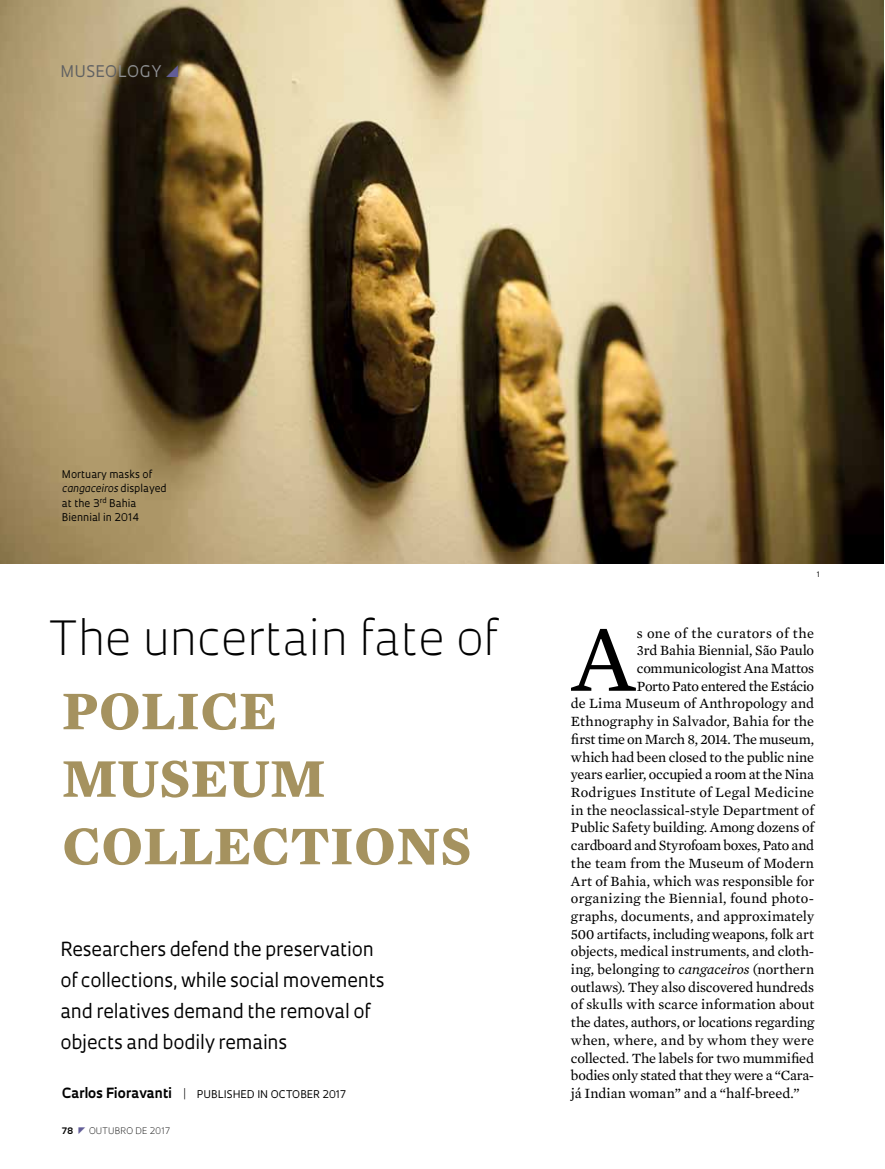
<style>
.page{position:relative;width:885px;height:1169px;background:#fff}
.page>*{position:absolute;margin:0;border:0;box-sizing:border-box;transform-origin:0 0}
.t1{font:96.15px "Mercury Text G2";color:#000}
.t2{font:700 55.5px/67.5px "Mercury Text G2";color:#a5925f}
.t3{font:300 45.9px "Oculum";color:#000}
.t4{font:18.75px/30.9px "Oculum";letter-spacing:-.01em;color:#000}
.t5{font:15.6px "Oculum";letter-spacing:.03em;color:#5f6062}
.t6{font:14.4px "Mercury Text G2";letter-spacing:-.005em;color:#000}
.t7{font:14.4px "Mercury Text G2";letter-spacing:-.025em;color:#000}
.t8{font:14.4px "Mercury Text G2";letter-spacing:.015em;color:#000}
.t9{font:14.4px "Mercury Text G2";letter-spacing:.02em;color:#000}
.t10{font:14.4px "Mercury Text G2";letter-spacing:.025em;color:#000}
.t11{font:700 13.65px "Oculum";letter-spacing:-.005em;color:#000}
.t12{font:10.35px/14.1px "Oculum";color:#000}
.t13{font:300 8.7px "Oculum";letter-spacing:.015em;color:#000}
.t14{font:700 8.7px "Oculum";color:#000}
.t15{font:7.35px "Oculum";color:#000}
.s1{color:#8e9092}
.s2{font-style:italic}
.s3{font-weight:300}
.s4{font-weight:400;font-size:10.35px}
</style>
<div class="page">
<img style="left:0;top:0;width:884px;height:564px">
<svg style="left:166px;top:65px;width:12px;height:12px"></svg>
<p class="t5" style="left:60px;top:61px;width:103px">MUSEO<span class="s1">LOGY</span></p>
<p class="t12" style="left:62px;top:467px;width:106px">Mortuary masks of <span class="s2">cangaceiros</span> displayed at the 3<sup>rd</sup> Bahia<br>Biennial in 2014</p>
<h3 class="t3" style="left:49px;top:607px;width:451px">The uncertain fate of</h3>
<h2 class="t2" style="left:62px;top:674px;width:411px">POLICE<br>MUSEUM<br>COLLECTIONS</h2>
<h3 class="t4" style="left:60px;top:933px;width:326px">Researchers defend the preservation of collections, while social movements and relatives demand the removal of objects and bodily remains</h3>
<p class="t11" style="left:62px;top:1083px;width:149px">Carlos Fioravanti <span class="s3">|</span> <span class="s4">Publ</span></p>
<p class="t12" style="left:224px;top:1086px;width:77px">ished in October</p>
<p class="t12" style="left:322px;top:1086px;width:25px">2017</p>
<p class="t14" style="left:62px;top:1124px;width:13px">78</p>
<p class="t13" style="left:89px;top:1124px;width:82px">outubro DE 2017</p>
<p class="t15" style="left:817px;top:569px;width:5px">1</p>
<h1 class="t1" style="left:571px;top:589px;width:66px">A</h1>
<p class="t10" style="left:637px;top:622px;width:179px">s one of the curators of the</p>
<p class="t6" style="left:637px;top:640px;width:179px">3rd Bahia Biennial, São Paulo</p>
<p class="t6" style="left:637px;top:658px;width:179px">communicologist Ana Mattos</p>
<p class="t7" style="left:637px;top:675px;width:179px">Porto Pato entered the Estácio</p>
<p class="t6" style="left:571px;top:693px;width:245px">de Lima Museum of Anthropology and</p>
<p class="t6" style="left:571px;top:711px;width:245px">Ethnography in Salvador, Bahia for the</p>
<p class="t7" style="left:571px;top:728px;width:245px">first time on March 8, 2014. The museum,</p>
<p class="t6" style="left:571px;top:746px;width:245px">which had been closed to the public nine</p>
<p class="t6" style="left:571px;top:764px;width:245px">years earlier, occupied a room at the Nina</p>
<p class="t8" style="left:571px;top:781px;width:245px">Rodrigues Institute of Legal Medicine</p>
<p class="t6" style="left:571px;top:799px;width:245px">in the neoclassical-style Department of</p>
<p class="t6" style="left:571px;top:817px;width:245px">Public Safety building. Among dozens of</p>
<p class="t7" style="left:571px;top:835px;width:245px">cardboard and Styrofoam boxes, Pato and</p>
<p class="t6" style="left:571px;top:852px;width:245px">the team from the Museum of Modern</p>
<p class="t6" style="left:571px;top:870px;width:245px">Art of Bahia, which was responsible for</p>
<p class="t9" style="left:571px;top:888px;width:245px">organizing the Biennial, found photo-</p>
<p class="t6" style="left:571px;top:905px;width:245px">graphs, documents, and approximately</p>
<p class="t6" style="left:571px;top:923px;width:245px">500 artifacts, including weapons, folk art</p>
<p class="t6" style="left:571px;top:941px;width:245px">objects, medical instruments, and cloth-</p>
<p class="t6" style="left:571px;top:958px;width:245px">ing, belonging to <span class="s2">cangaceiros</span> (northern</p>
<p class="t6" style="left:571px;top:976px;width:245px">outlaws). They also discovered hundreds</p>
<p class="t6" style="left:571px;top:994px;width:245px">of skulls with scarce information about</p>
<p class="t6" style="left:571px;top:1012px;width:245px">the dates, authors, or locations regarding</p>
<p class="t6" style="left:571px;top:1029px;width:245px">when, where, and by whom they were</p>
<p class="t6" style="left:571px;top:1047px;width:245px">collected. The labels for two mummified</p>
<p class="t6" style="left:571px;top:1065px;width:245px">bodies only stated that they were a “Cara-</p>
<p class="t6" style="left:571px;top:1082px;width:230px">já Indian woman” and a “half-breed.”</p>
</div>
